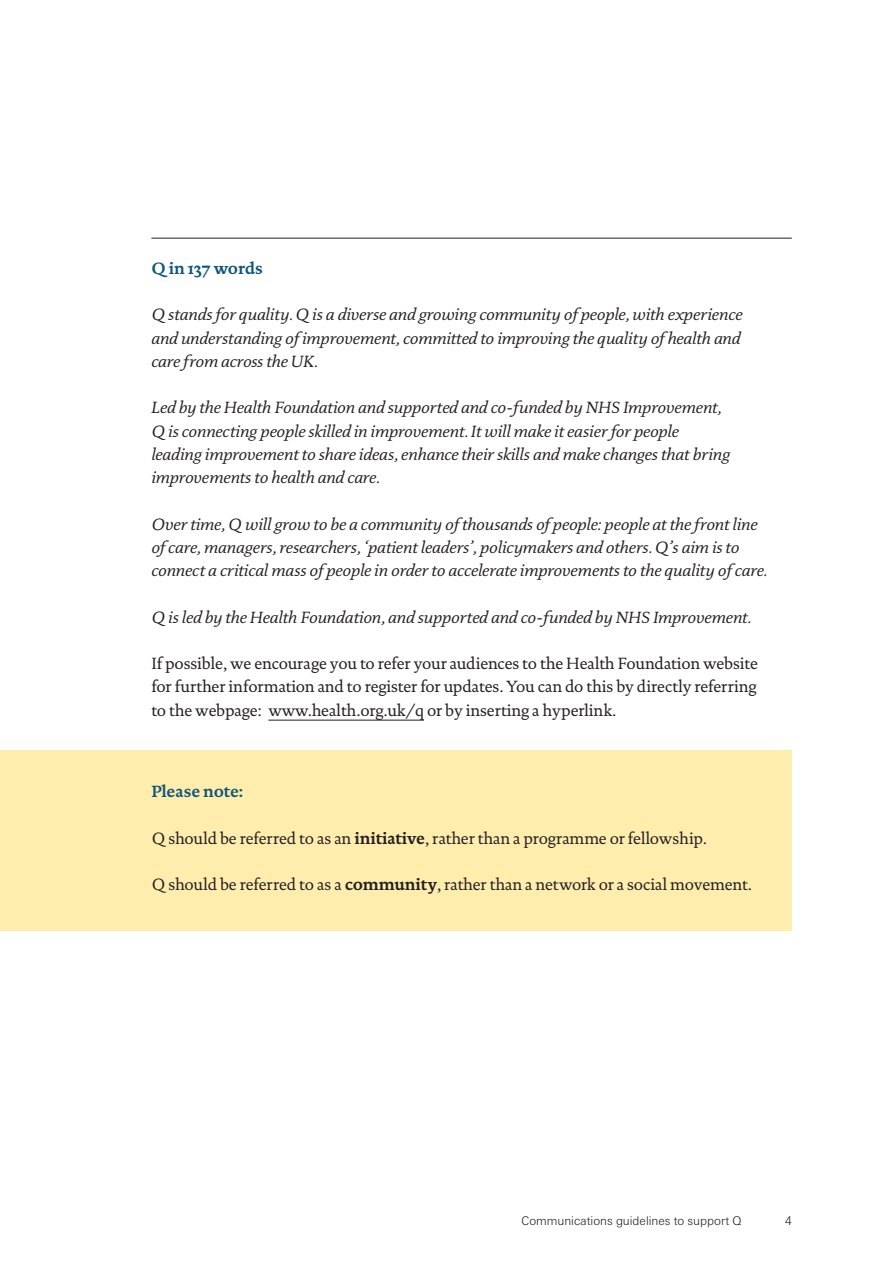
<style>
.page{position:relative;width:893px;height:1263px;background:#fff}
.page>*{position:absolute;margin:0;border:0;box-sizing:border-box;transform-origin:0 0}
.t1{font:italic 16.5px/23.2px "DTL Documenta ST";letter-spacing:-.01em;color:#231f20}
.t2{font:16.5px/23.2px "DTL Documenta ST";letter-spacing:-.01em;color:#231f20;text-align:justify}
.t3{font:700 16.5px "DTL Documenta ST";letter-spacing:-.01em;color:#0f567b}
.t4{font:300 12px "Linotype Univers Basic";color:#231f20}
.s1{font-weight:700}
</style>
<div class="page">
<div style="left:0;top:750px;width:792px;height:181px;background:#ffedae"></div>
<hr style="left:268px;top:720px;width:156px;height:1px;background:#231f20">
<hr style="left:151px;top:238px;width:641px;height:1px;background:#231f20">
<p class="t3" style="left:151px;top:258px;width:113px">Q in 137 words</p>
<p class="t1" style="left:151px;top:303px;width:593px;text-align:justify">Q stands for quality. Q is a diverse and growing community of people, with experience and understanding of improvement, committed to improving the quality of health and care from across the UK.</p>
<p class="t1" style="left:151px;top:396px;width:580px">Led by the Health Foundation and supported and co-funded by NHS Improvement, Q is connecting people skilled in improvement. It will make it easier for people leading improvement to share ideas, enhance their skills and make changes that bring improvements to health and care.</p>
<p class="t1" style="left:151px;top:512px;width:617px">Over time, Q will grow to be a community of thousands of people: people at the front line of care, managers, researchers, ‘patient leaders’, policymakers and others. Q’s aim is to connect a critical mass of people in order to accelerate improvements to the quality of care.</p>
<p class="t1" style="left:151px;top:605px;width:601px">Q is led by the Health Foundation, and supported and co-funded by NHS Improvement.</p>
<p class="t2" style="left:151px;top:652px;width:608px">If possible, we encourage you to refer your audiences to the Health Foundation website for further information and to register for updates. You can do this by directly referring to the webpage: www.health.org.uk/q or by inserting a hyperlink.</p>
<p class="t3" style="left:151px;top:781px;width:93px">Please note:</p>
<p class="t2" style="left:151px;top:826px;width:557px">Q should be referred to as an <span class="s1">initiative</span>, rather than a programme or fellowship.</p>
<p class="t2" style="left:151px;top:873px;width:602px">Q should be referred to as a <span class="s1">community</span>, rather than a network or a social movement.</p>
<p class="t4" style="left:521px;top:1213px;width:222px">Communications guidelines to support Q</p>
<p class="t4" style="left:785px;top:1213px;width:8px">4</p>
</div>
